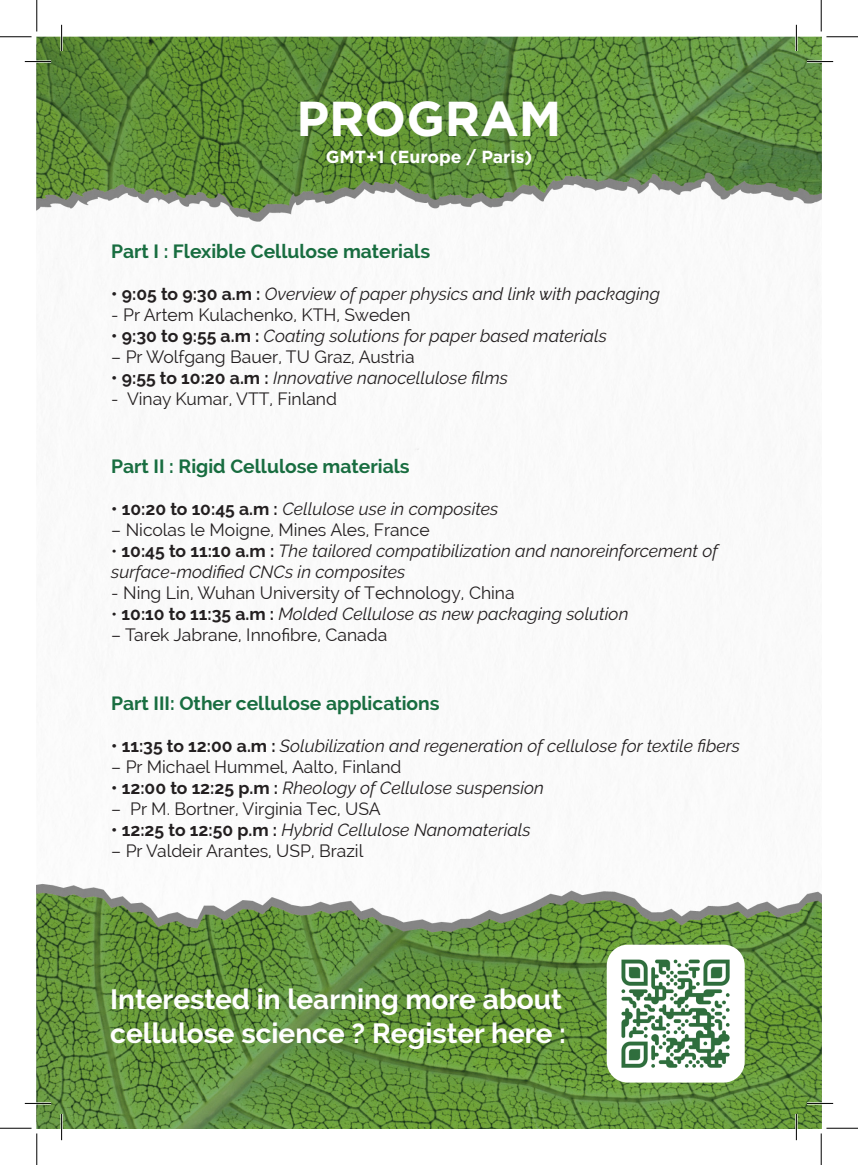
<style>
.page{position:relative;width:858px;height:1165px;background:#fff}
.page>*{position:absolute;margin:0;border:0;box-sizing:border-box;transform-origin:0 0}
.t1{font:700 49px "Gotham";color:#fff}
.t2{font:700 28px/33.6px "Raleway";color:#fff}
.t3{font:700 19.25px "Raleway";color:#186d40}
.t4{font:italic 17.5px/21px "Raleway";color:#231f20}
.t5{font:17.5px "Raleway";color:#231f20}
.t6{font:700 17.5px "Gotham";color:#fff}
.s1{font-weight:700;font-style:normal}
.s2{font-style:normal}
</style>
<div class="page">
<img style="left:37px;top:37px;width:784px;height:1091px">
<div style="left:606px;top:945px;width:138px;height:137px;background:#fff;border-radius:21px"></div>
<img style="left:621px;top:959px;width:109px;height:109px">
<hr style="left:25px;top:60px;width:26px;height:3px;background:#fff">
<hr style="left:806px;top:60px;width:26px;height:3px;background:#fff">
<hr style="left:25px;top:1102px;width:26px;height:2px;background:#fff">
<hr style="left:806px;top:1102px;width:26px;height:2px;background:#fff">
<hr style="left:60px;top:25px;width:3px;height:26px;background:#fff">
<hr style="left:60px;top:1114px;width:3px;height:26px;background:#fff">
<hr style="left:795px;top:25px;width:2px;height:26px;background:#fff">
<hr style="left:795px;top:1114px;width:2px;height:26px;background:#fff">
<svg style="left:25px;top:61px;width:26px;height:1px"></svg>
<svg style="left:806px;top:61px;width:26px;height:1px"></svg>
<svg style="left:25px;top:1103px;width:26px;height:1px"></svg>
<svg style="left:806px;top:1103px;width:26px;height:1px"></svg>
<svg style="left:61px;top:25px;width:1px;height:26px"></svg>
<svg style="left:61px;top:1114px;width:1px;height:26px"></svg>
<svg style="left:795px;top:25px;width:1px;height:26px"></svg>
<svg style="left:795px;top:1114px;width:1px;height:26px"></svg>
<hr style="left:0;top:36px;width:32px;height:1px;background:#000">
<hr style="left:826px;top:36px;width:31px;height:1px;background:#000">
<hr style="left:0;top:1128px;width:32px;height:1px;background:#000">
<hr style="left:826px;top:1128px;width:31px;height:1px;background:#000">
<hr style="left:36px;top:0;width:1px;height:32px;background:#000">
<hr style="left:36px;top:1133px;width:1px;height:32px;background:#000">
<hr style="left:820px;top:0;width:1px;height:32px;background:#000">
<hr style="left:820px;top:1133px;width:1px;height:32px;background:#000">
<p class="t1" style="left:296px;top:90px;width:266px">PROGRAM</p>
<p class="t6" style="left:326px;top:147px;width:208px">GMT+1 (Europe / Paris)</p>
<p class="t3" style="left:111px;top:240px;width:320px">Part I : Flexible Cellulose materials</p>
<p class="t4" style="left:111px;top:284px;width:550px"><span class="s1">• 9:05 to 9:30 a.m :</span> Overview of paper physics and link with packaging</p>
<p class="t5" style="left:111px;top:305px;width:301px">- Pr Artem Kulachenko, KTH, Sweden</p>
<p class="t4" style="left:111px;top:326px;width:497px"><span class="s1">• 9:30 to 9:55 a.m :</span> Coating solutions for paper based materials</p>
<p class="t5" style="left:111px;top:347px;width:305px">– Pr Wolfgang Bauer, TU Graz, Austria</p>
<p class="t4" style="left:111px;top:368px;width:398px"><span class="s1">• 9:55 to 10:20 a.m :</span> Innovative nanocellulose films</p>
<p class="t5" style="left:111px;top:389px;width:227px">- Vinay Kumar, VTT, Finland</p>
<p class="t3" style="left:111px;top:455px;width:300px">Part II : Rigid Cellulose materials</p>
<p class="t4" style="left:111px;top:499px;width:388px"><span class="s1">• 10:20 to 10:45 a.m :</span> Cellulose use in composites</p>
<p class="t5" style="left:111px;top:520px;width:320px">– Nicolas le Moigne, Mines Ales, France</p>
<p class="t4" style="left:111px;top:541px;width:608px"><span class="s2">•</span> <span class="s1">10:45 to 11:10 a.m :</span> The tailored compatibilization and nanoreinforcement of surface-modified CNCs in composites</p>
<p class="t5" style="left:111px;top:583px;width:405px">- Ning Lin, Wuhan University of Technology, China</p>
<p class="t4" style="left:111px;top:604px;width:518px"><span class="s2">•</span> <span class="s1">10:10 to 11:35 a.m :</span> Molded Cellulose as new packaging solution</p>
<p class="t5" style="left:111px;top:625px;width:277px">– Tarek Jabrane, Innofibre, Canada</p>
<p class="t3" style="left:111px;top:692px;width:330px">Part III: Other cellulose applications</p>
<p class="t4" style="left:111px;top:735px;width:630px"><span class="s1">• 11:35 to 12:00 a.m :</span> Solubilization and regeneration of cellulose for textile fibers</p>
<p class="t5" style="left:111px;top:756px;width:292px">– Pr Michael Hummel, Aalto, Finland</p>
<p class="t4" style="left:111px;top:777px;width:434px"><span class="s1">• 12:00 to 12:25 p.m :</span> Rheology of Cellulose suspension</p>
<p class="t5" style="left:111px;top:798px;width:271px">– Pr M. Bortner, Virginia Tec, USA</p>
<p class="t4" style="left:111px;top:819px;width:421px"><span class="s1">• 12:25 to 12:50 p.m :</span> Hybrid Cellulose Nanomaterials</p>
<p class="t5" style="left:111px;top:840px;width:253px">– Pr Valdeir Arantes, USP, Brazil</p>
<p class="t2" style="left:110px;top:983px;width:457px">Interested in learning more about cellulose science ? Register here :</p>
</div>
